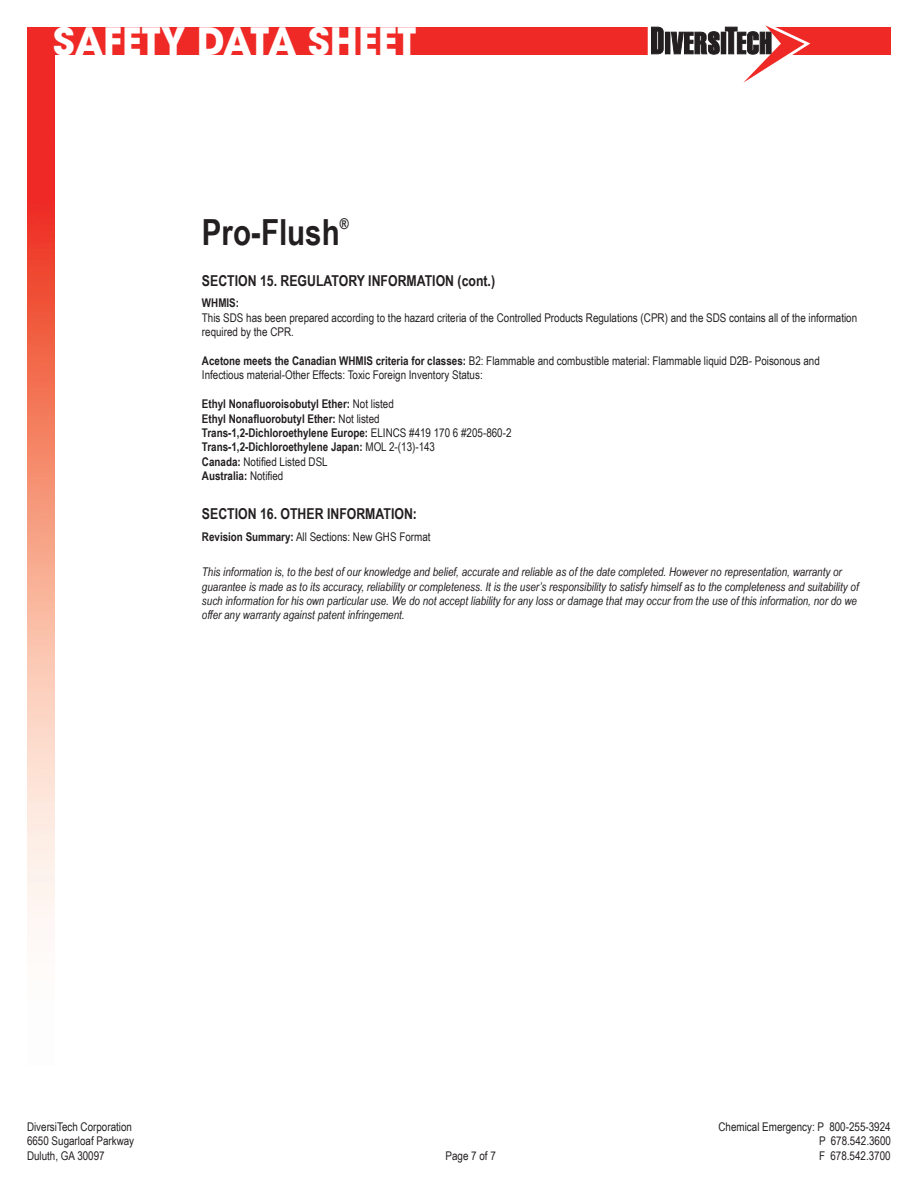
<style>
.page{position:relative;width:918px;height:1188px;background:#fff}
.page>*{position:absolute;margin:0;border:0;box-sizing:border-box;transform-origin:0 0}
.t1{font:700 37.5px "ITC Avant Garde Std";color:#fff}
.Main_Title{font:700 36px "Arial Narrow";color:#231f20}
.Section_Title{font:700 15px "Arial Narrow";color:#231f20}
.Main_Title-2{font:700 14.85px "Arial Narrow";color:#231f20}
.Body{font:12px/14.4px "Arial Narrow";color:#231f20}
.t2{font:italic 12px/14.4px "Arial Narrow";color:#231f20}
.Body-2{font:700 12px "Arial Narrow";color:#231f20}
.Section_Title-2{font:12px "Arial Narrow";color:#231f20}
.s1{font-weight:700}
.s2{font-weight:400}
</style>
<div class="page">
<div style="left:27px;top:27px;width:864px;height:27px;background:#ee2926"></div>
<img style="left:27px;top:54px;width:27px;height:873px">
<svg style="left:648px;top:25px;width:162px;height:58px"></svg>
<h1 class="t1" style="left:53px;top:16px;width:365px">SAFETY DATA SHEET</h1>
<p class="Main_Title" style="left:202px;top:205px;width:139px">Pro-Flush</p>
<p class="Main_Title-2" style="left:340px;top:213px;width:10px">®</p>
<p class="Section_Title" style="left:202px;top:270px;width:295px">SECTION 15. REGULATORY INFORMATION (cont.)</p>
<p class="Body-2" style="left:202px;top:294px;width:39px">WHMIS:</p>
<p class="Body" style="left:202px;top:310px;width:657px">This SDS has been prepared according to the hazard criteria of the Controlled Products Regulations (CPR) and the SDS contains all of the information required by the CPR.</p>
<p class="Body" style="left:202px;top:353px;width:619px"><span class="s1">Acetone meets the Canadian WHMIS criteria for classes:</span> B2: Flammable and combustible material: Flammable liquid D2B- Poisonous and<br>Infectious material-Other Effects: Toxic Foreign Inventory Status:</p>
<p class="Body-2" style="left:202px;top:395px;width:193px">Ethyl Nonafluoroisobutyl Ether: <span class="s2">Not listed</span></p>
<p class="Body-2" style="left:202px;top:409px;width:179px">Ethyl Nonafluorobutyl Ether: <span class="s2">Not listed</span></p>
<p class="Body-2" style="left:202px;top:424px;width:311px">Trans-1,2-Dichloroethylene Europe: <span class="s2">ELINCS #419 170 6 #205-860-2</span></p>
<p class="Body-2" style="left:202px;top:438px;width:235px">Trans-1,2-Dichloroethylene Japan: <span class="s2">MOL 2-(13)-143</span></p>
<p class="Body" style="left:202px;top:454px;width:127px"><span class="s1">Canada:</span> Notified Listed DSL</p>
<p class="Body-2" style="left:202px;top:467px;width:83px">Australia: <span class="s2">Notified</span></p>
<p class="Section_Title" style="left:202px;top:503px;width:217px">SECTION 16. OTHER INFORMATION:</p>
<p class="Section_Title-2" style="left:202px;top:528px;width:230px"><span class="s1">Revision Summary:</span> All Sections: New GHS Format</p>
<p class="t2" style="left:202px;top:564px;width:658px">This information is, to the best of our knowledge and belief, accurate and reliable as of the date completed. However no representation, warranty or guarantee is made as to its accuracy, reliability or completeness. It is the user’s responsibility to satisfy himself as to the completeness and suitability of such information for his own particular use. We do not accept liability for any loss or damage that may occur from the use of this information, nor do we offer any warranty against patent infringement.</p>
<p class="Body" style="left:27px;top:1119px;width:106px">DiversiTech Corporation</p>
<p class="Body" style="left:719px;top:1119px;width:174px">Chemical Emergency: P 800-255-3924</p>
<p class="Body" style="left:27px;top:1134px;width:109px">6650 Sugarloaf Parkway</p>
<p class="Body" style="left:819px;top:1134px;width:73px">P 678.542.3600</p>
<p class="Body" style="left:27px;top:1148px;width:79px">Duluth, GA 30097</p>
<p class="Body" style="left:446px;top:1148px;width:52px">Page 7 of 7</p>
<p class="Body" style="left:819px;top:1148px;width:73px">F 678.542.3700</p>
</div>
